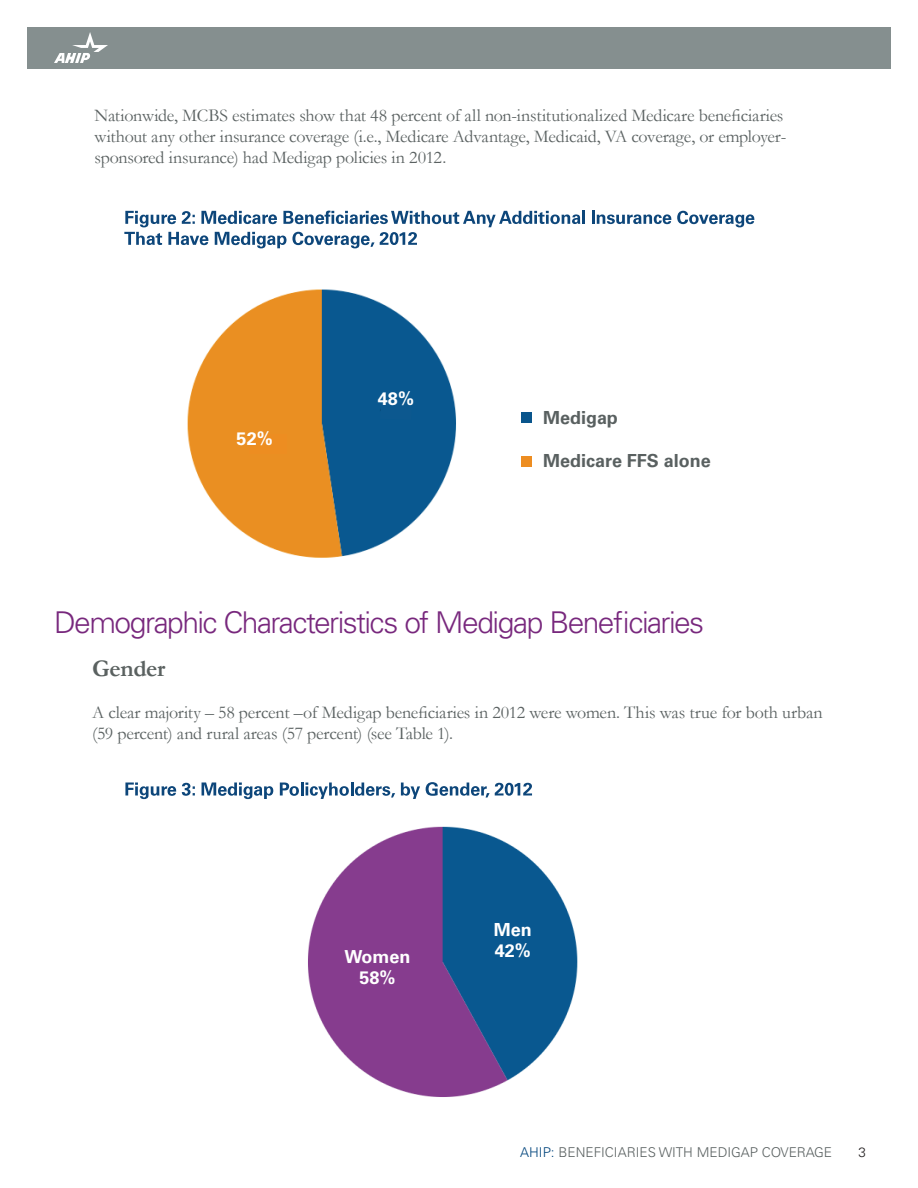
<style>
.page{position:relative;width:918px;height:1188px;background:#fff}
.page>*{position:absolute;margin:0;border:0;box-sizing:border-box;transform-origin:0 0}
.t1{font:300 30px "Univers";letter-spacing:-.05em;color:#78287d}
.t2{font:700 24px "Garamond";letter-spacing:-.015em;color:#5a6160}
.t3{font:18px/21px "Garamond";letter-spacing:-.01em;color:#5a6161}
.t4{font:700 18px "Univers";color:#596060}
.t5{font:700 18px "Univers";color:#fff}
.t6{font:300 13.5px "Univers";color:#596060}
.t7{font:300 13.5px "Univers";color:#231f20}
.s1{color:#00447c}
</style>
<div class="page">
<img style="left:308px;top:826px;width:270px;height:271px">
<div style="left:27px;top:27px;width:864px;height:42px;background:#858f8f"></div>
<svg style="left:54px;top:32px;width:54px;height:31px"></svg>
<svg style="left:592px;top:211px;width:79px;height:13px"></svg>
<svg style="left:677px;top:211px;width:77px;height:16px"></svg>
<svg style="left:124px;top:211px;width:461px;height:37px"></svg>
<img style="left:187px;top:289px;width:269px;height:269px">
<div style="left:249px;top:434px;width:38px;height:20px;background:#ed8d21"></div>
<svg style="left:380px;top:399px;width:32px;height:21px"></svg>
<div style="left:522px;top:412px;width:10px;height:10px;background:#09558c"></div>
<div style="left:522px;top:457px;width:10px;height:10px;background:#ed8d21"></div>
<svg style="left:125px;top:783px;width:51px;height:16px"></svg>
<svg style="left:182px;top:783px;width:13px;height:13px"></svg>
<svg style="left:202px;top:782px;width:71px;height:17px"></svg>
<svg style="left:280px;top:782px;width:115px;height:17px"></svg>
<svg style="left:401px;top:783px;width:19px;height:16px"></svg>
<svg style="left:426px;top:782px;width:106px;height:16px"></svg>
<p class="t3" style="left:94px;top:105px;width:693px">Nationwide, MCBS estimates show that 48 percent of all non-institutionalized Medicare beneficiaries without any other insurance coverage (i.e., Medicare Advantage, Medicaid, VA coverage, or employer&shy;sponsored insurance) had Medigap policies in 2012.</p>
<p class="t5" style="left:237px;top:428px;width:38px">52%</p>
<p class="t5" style="left:378px;top:388px;width:38px">48%</p>
<p class="t4" style="left:543px;top:407px;width:76px">Medigap</p>
<p class="t4" style="left:543px;top:450px;width:169px">Medicare FFS alone</p>
<p class="t1" style="left:54px;top:604px;width:652px">Demographic Characteristics of Medigap Beneficiaries</p>
<p class="t2" style="left:92px;top:654px;width:75px">Gender</p>
<p class="t3" style="left:92px;top:702px;width:732px">A clear majority – 58 percent –of Medigap beneficiaries in 2012 were women. This was true for both urban (59 percent) and rural areas (57 percent) (see Table 1).</p>
<p class="t5" style="left:344px;top:946px;width:68px">Women</p>
<p class="t5" style="left:360px;top:967px;width:38px">58%</p>
<p class="t5" style="left:494px;top:919px;width:39px">Men</p>
<p class="t5" style="left:495px;top:940px;width:38px">42%</p>
<p class="t6" style="left:520px;top:1145px;width:314px"><span class="s1">AHIP:</span> BENEFICIARIES WITH MEDIGAP COVERAGE</p>
<p class="t7" style="left:858px;top:1145px;width:9px">3</p>
</div>
